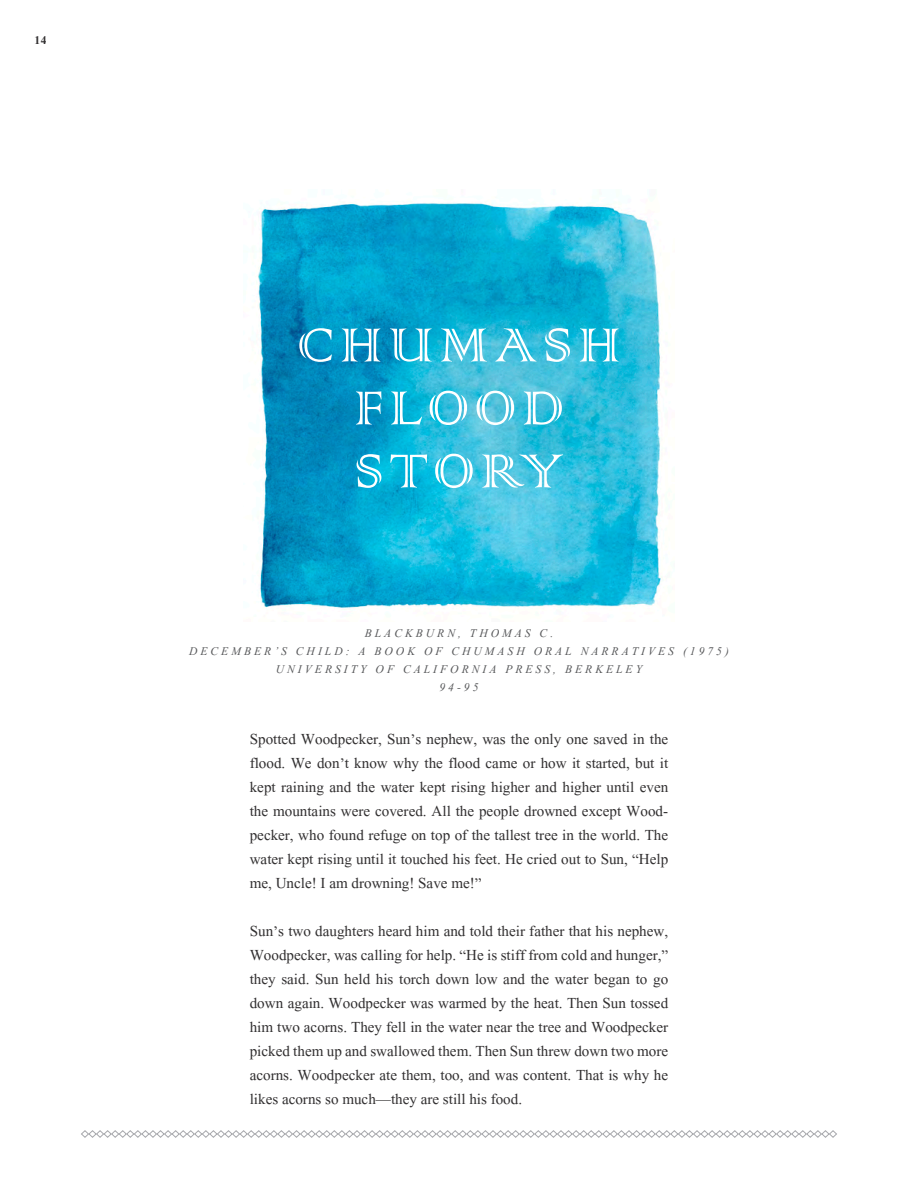
<style>
.page{position:relative;width:918px;height:1188px;background:#fff}
.page>*{position:absolute;margin:0;border:0;box-sizing:border-box;transform-origin:0 0}
.Title_3{font:63px "Colonna";letter-spacing:.1em;color:#fff}
.Body_1{font:19.5px/24px "Kokila";color:#312f30;text-align:justify}
.Reference{font:italic 15px "Kokila";letter-spacing:.2em;color:#57585a}
.t1{font:700 15px "Kokila";color:#312f30}
</style>
<div class="page">
<svg style="left:81px;top:1130px;width:756px;height:8px"></svg>
<img style="left:258px;top:202px;width:404px;height:406px">
<p class="t1" style="left:34px;top:33px;width:14px">14</p>
<p class="Title_3" style="left:297px;top:304px;width:325px">CHUMASH</p>
<p class="Title_3" style="left:354px;top:367px;width:212px">FLOOD</p>
<p class="Title_3" style="left:355px;top:430px;width:210px">STORY</p>
<p class="Reference" style="left:365px;top:626px;width:190px">BLACKBURN, THOMAS C.</p>
<p class="Reference" style="left:189px;top:644px;width:541px">DECEMBER’S CHILD: A BOOK OF CHUMASH ORAL NARRATIVES (1975)</p>
<p class="Reference" style="left:276px;top:662px;width:368px">UNIVERSITY OF CALIFORNIA PRESS, BERKELEY</p>
<p class="Reference" style="left:439px;top:680px;width:41px">94-95</p>
<p class="Body_1" style="left:250px;top:727px;width:420px">Spotted Woodpecker, Sun’s nephew, was the only one saved in the flood. We don’t know why the flood came or how it started, but it kept raining and the water kept rising higher and higher until even the mountains were covered. All the people drowned except Wood&shy;pecker, who found refuge on top of the tallest tree in the world. The water kept rising until it touched his feet. He cried out to Sun, “Help me, Uncle! I am drowning! Save me!”</p>
<p class="Body_1" style="left:250px;top:919px;width:420px">Sun’s two daughters heard him and told their father that his nephew, Woodpecker, was calling for help. “He is stiff from cold and hunger,” they said. Sun held his torch down low and the water began to go down again. Woodpecker was warmed by the heat. Then Sun tossed him two acorns. They fell in the water near the tree and Woodpecker picked them up and swallowed them. Then Sun threw down two more acorns. Woodpecker ate them, too, and was content. That is why he likes acorns so much—they are still his food.</p>
</div>
